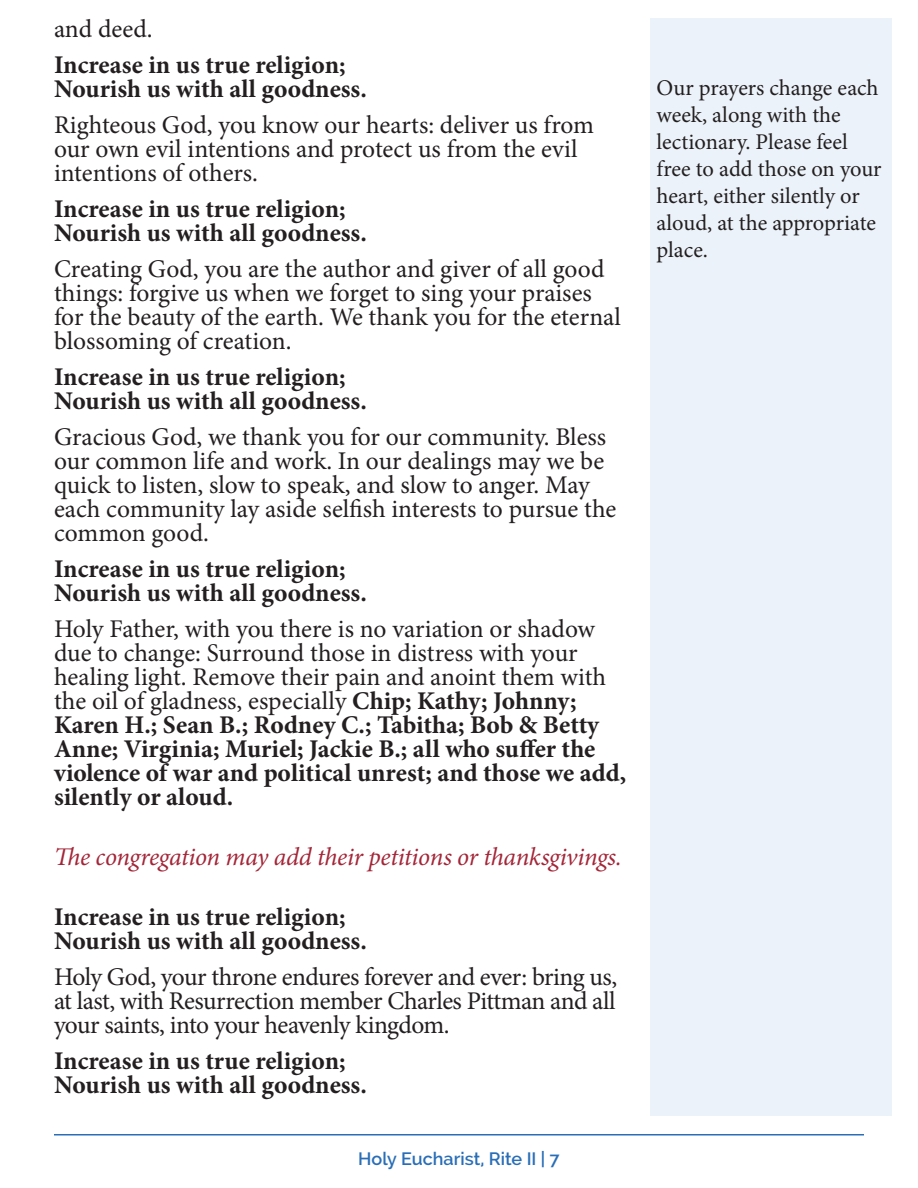
<style>
.page{position:relative;width:918px;height:1188px;background:#fff}
.page>*{position:absolute;margin:0;border:0;box-sizing:border-box;transform-origin:0 0}
.People{font:700 25.5px/24px "Minion Pro";color:#231f20}
.People-2{font:25.5px/24px "Minion Pro";letter-spacing:-.005em;color:#231f20}
.t1{font:italic 25.5px "Minion Pro";letter-spacing:-.015em;color:#a32638}
.t2{font:22.5px/27px "Minion Pro";color:#231f20}
.t3{font:600 18px "Raleway";color:#296eb7}
.s1{font-weight:400}
</style>
<div class="page">
<hr style="left:54px;top:1134px;width:810px;height:2px;background:#296eb7">
<div style="left:650px;top:18px;width:242px;height:1098px;background:#ebf2f9"></div>
<p class="People-2" style="left:54px;top:17px;width:100px">and deed.</p>
<p class="People" style="left:54px;top:52px;width:314px">Increase in us true religion;<br>Nourish us with all goodness.</p>
<p class="People-2" style="left:54px;top:113px;width:542px">Righteous God, you know our hearts: deliver us from our own evil intentions and protect us from the evil intentions of others.</p>
<p class="People" style="left:54px;top:196px;width:314px">Increase in us true religion;<br>Nourish us with all goodness.</p>
<p class="People-2" style="left:54px;top:257px;width:569px">Creating God, you are the author and giver of all good things: forgive us when we forget to sing your praises for the beauty of the earth. We thank you for the eternal blossoming of creation.</p>
<p class="People" style="left:54px;top:364px;width:314px">Increase in us true religion;<br>Nourish us with all goodness.</p>
<p class="People-2" style="left:54px;top:425px;width:564px">Gracious God, we thank you for our community. Bless our common life and work. In our dealings may we be quick to listen, slow to speak, and slow to anger. May each community lay aside selfish interests to pursue the common good.</p>
<p class="People" style="left:54px;top:556px;width:314px">Increase in us true religion;<br>Nourish us with all goodness.</p>
<p class="People" style="left:54px;top:616px;width:574px"><span class="s1">Holy Father, with you there is no variation or shadow due to change: Surround those in distress with your healing light. Remove their pain and anoint them with the oil of gladness, especially</span> Chip; Kathy; Johnny; Karen H.; Sean B.; Rodney C.; Tabitha; Bob &amp; Betty Anne; Virginia; Muriel; Jackie B.; all who suffer the violence of war and political unrest; and those we add, silently or aloud.</p>
<p class="t1" style="left:54px;top:839px;width:569px">The congregation may add their petitions or thanksgivings.</p>
<p class="People" style="left:54px;top:904px;width:314px">Increase in us true religion;<br>Nourish us with all goodness.</p>
<p class="People-2" style="left:54px;top:965px;width:565px;text-align:justify">Holy God, your throne endures forever and ever: bring us, at last, with Resurrection member Charles Pittman and all your saints, into your heavenly kingdom.</p>
<p class="People" style="left:54px;top:1048px;width:314px">Increase in us true religion;<br>Nourish us with all goodness.</p>
<p class="t3" style="left:358px;top:1149px;width:203px">Holy Eucharist, Rite II | 7</p>
<p class="t2" style="left:657px;top:75px;width:227px">Our prayers change each week, along with the lectionary. Please feel free to add those on your heart, either silently or aloud, at the appropriate place.</p>
</div>
